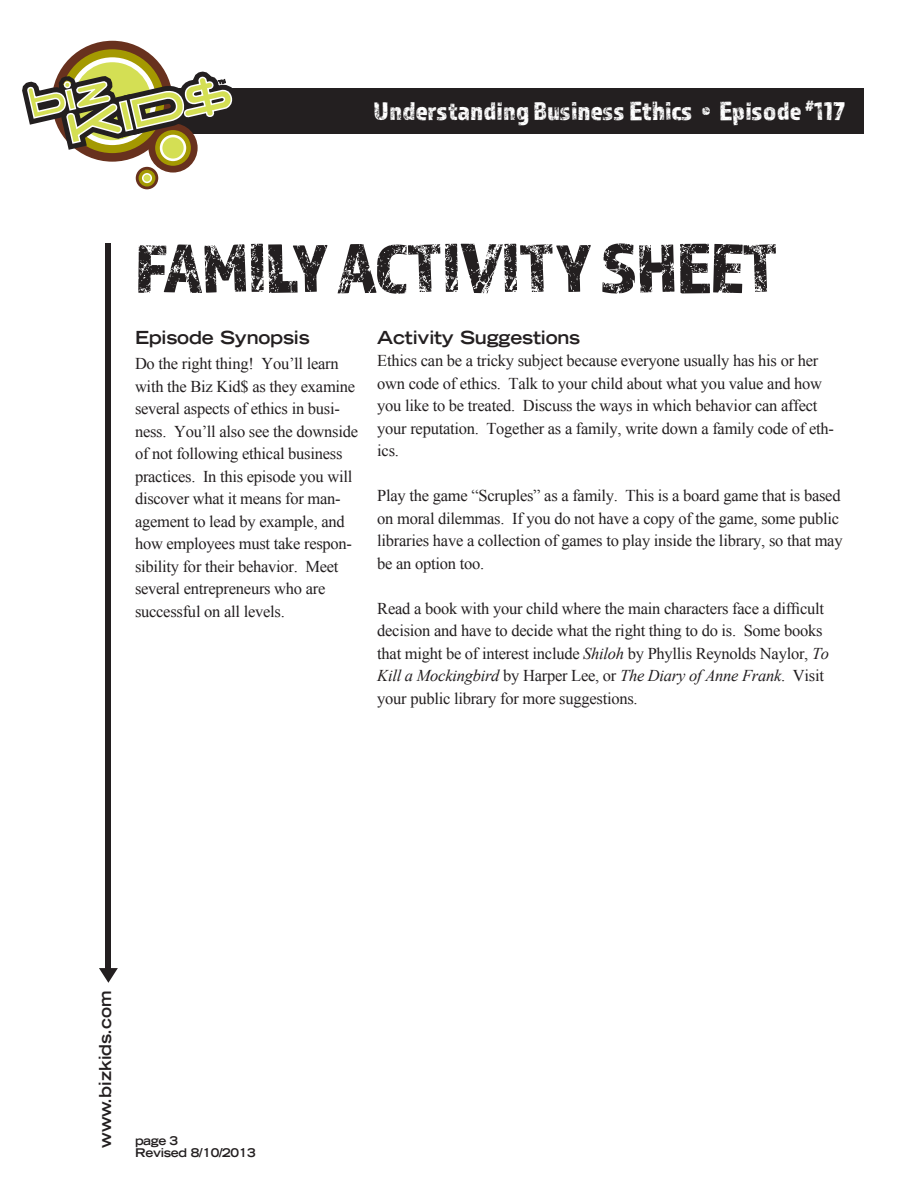
<style>
.page{position:relative;width:918px;height:1188px;background:#fff}
.page>*{position:absolute;margin:0;border:0;box-sizing:border-box;transform-origin:0 0}
.t1{font:72px "Almaq Rough";letter-spacing:-.015em;color:#231f20}
.t2{font:27px "Almaq Rough";color:#fff}
.SUBHEAD{font:700 expanded 18px "Trade Gothic LT Std";letter-spacing:-.01em;color:#231f20}
.t3{font:16.5px/22.5px "Times New Roman";letter-spacing:-.015em;color:#231f20}
.t4{font:700 expanded 16.5px "Trade Gothic LT Std";color:#231f20}
.t5{font:700 expanded 12px/12px "Trade Gothic LT Std";letter-spacing:-.025em;color:#231f20}
.s1{font-style:italic}
</style>
<div class="page">
<div style="left:99px;top:88px;width:765px;height:45px;background:#231f20"></div>
<div style="left:106px;top:243px;width:5px;height:730px;background:#231f20"></div>
<svg style="left:99px;top:968px;width:19px;height:15px"></svg>
<svg style="left:22px;top:40px;width:215px;height:150px"></svg>
<h2 class="t2" style="left:373px;top:95px;width:473px">Understanding Business Ethics • Episode <sup>#</sup>117</h2>
<p class="t1" style="left:135px;top:225px;width:645px">FAMILY ACTIVITY SHEET</p>
<p class="SUBHEAD" style="left:135px;top:325px;width:176px">Episode Synopsis</p>
<p class="t3" style="left:135px;top:352px;width:225px">Do the right thing! You’ll learn with the Biz Kid$ as they examine several aspects of ethics in busi&shy;ness. You’ll also see the downside of not following ethical business practices. In this episode you will discover what it means for man&shy;agement to lead by example, and how employees must take respon&shy;sibility for their behavior. Meet several entrepreneurs who are successful on all levels.</p>
<p class="SUBHEAD" style="left:377px;top:325px;width:205px">Activity Suggestions</p>
<p class="t3" style="left:377px;top:349px;width:458px">Ethics can be a tricky subject because everyone usually has his or her own code of ethics. Talk to your child about what you value and how you like to be treated. Discuss the ways in which behavior can affect your reputation. Together as a family, write down a family code of eth&shy;ics.</p>
<p class="t3" style="left:377px;top:484px;width:467px">Play the game “Scruples” as a family. This is a board game that is based on moral dilemmas. If you do not have a copy of the game, some public libraries have a collection of games to play inside the library, so that may be an option too.</p>
<p class="t3" style="left:377px;top:597px;width:453px">Read a book with your child where the main characters face a difficult decision and have to decide what the right thing to do is. Some books that might be of interest include <span class="s1">Shiloh</span> by Phyllis Reynolds Naylor, <span class="s1">To Kill a Mockingbird</span> by Harper Lee, or <span class="s1">The Diary of Anne Frank</span>. Visit your public library for more suggestions.</p>
<p class="t4" style="left:95px;top:1148px;width:159px;rotate:-90deg">www.bizkids.com</p>
<p class="t5" style="left:135px;top:1135px;width:122px">page 3<br>Revised 8/10/2013</p>
</div>
